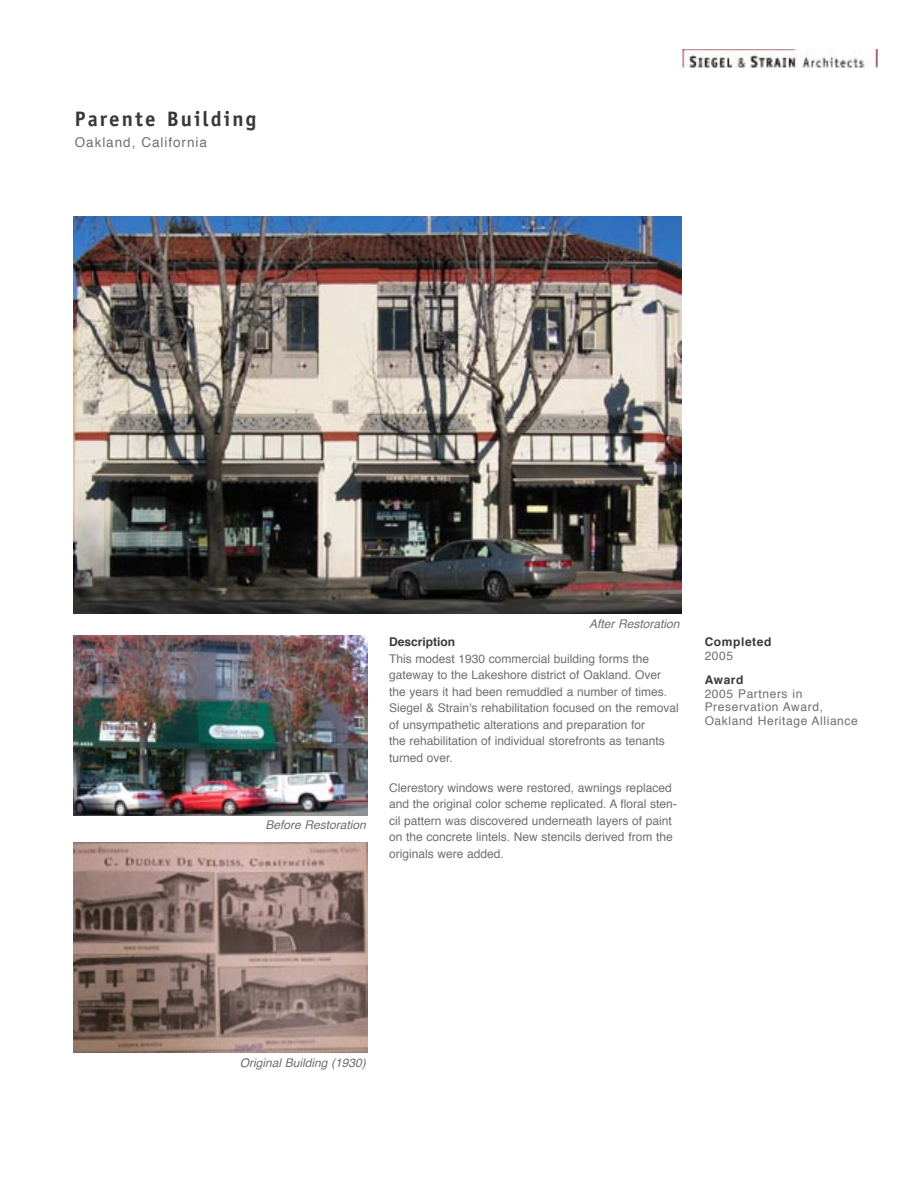
<style>
.page{position:relative;width:918px;height:1188px;background:#fff}
.page>*{position:absolute;margin:0;border:0;box-sizing:border-box;transform-origin:0 0}
.Promo_Page_Title{font:700 21px "Officina Sans";letter-spacing:.1em;color:#393939}
.Promo_Page_Subhead{font:13.5px "Helvetica";letter-spacing:.07em;color:#6f6f6f}
.Promo_Page_Top_Text{font:12px/16.5px "Helvetica";color:#6f6f6f}
.Promo_Page_Text{font:12px/16.5px "Helvetica";color:#6f6f6f}
.Promo_Page_Sidebar_Text{font:12px/13.5px "Helvetica";letter-spacing:.05em;color:#6f6f6f}
.t1{font:italic 12px "Helvetica";color:#6f6f6f}
.Promo_Page_Sidebar_Header{font:700 12px "Helvetica";letter-spacing:.05em;color:#393939}
.Promo_Page_Text_Header{font:700 12px "Helvetica";color:#393939}
</style>
<div class="page">
<img style="left:73px;top:842px;width:294px;height:211px">
<img style="left:73px;top:216px;width:608px;height:398px">
<img style="left:73px;top:636px;width:294px;height:179px">
<img style="left:682px;top:49px;width:196px;height:18px">
<p class="Promo_Page_Title" style="left:75px;top:106px;width:183px">Parente Building</p>
<p class="Promo_Page_Subhead" style="left:75px;top:132px;width:134px">Oakland, California</p>
<p class="t1" style="left:266px;top:815px;width:102px">Before Restoration</p>
<p class="t1" style="left:589px;top:614px;width:92px">After Restoration</p>
<p class="Promo_Page_Text_Header" style="left:389px;top:632px;width:68px">Description</p>
<p class="Promo_Page_Top_Text" style="left:389px;top:650px;width:291px">This modest 1930 commercial building forms the gateway to the Lakeshore district of Oakland. Over the years it had been remuddled a number of times.<br>Siegel &amp; Strain's rehabilitation focused on the removal of unsympathetic alterations and preparation for<br>the rehabilitation of individual storefronts as tenants turned over.</p>
<p class="Promo_Page_Text" style="left:389px;top:779px;width:289px">Clerestory windows were restored, awnings replaced and the original color scheme replicated. A floral sten&shy;cil pattern was discovered underneath layers of paint on the concrete lintels. New stencils derived from the originals were added.</p>
<p class="Promo_Page_Sidebar_Header" style="left:705px;top:632px;width:68px">Completed</p>
<p class="Promo_Page_Sidebar_Text" style="left:705px;top:649px;width:30px">2005</p>
<p class="Promo_Page_Sidebar_Header" style="left:705px;top:670px;width:40px">Award</p>
<p class="Promo_Page_Sidebar_Text" style="left:705px;top:687px;width:155px">2005 Partners in<br>Preservation Award,<br>Oakland Heritage Alliance</p>
<p class="t1" style="left:240px;top:1053px;width:128px">Original Building (1930)</p>
</div>
